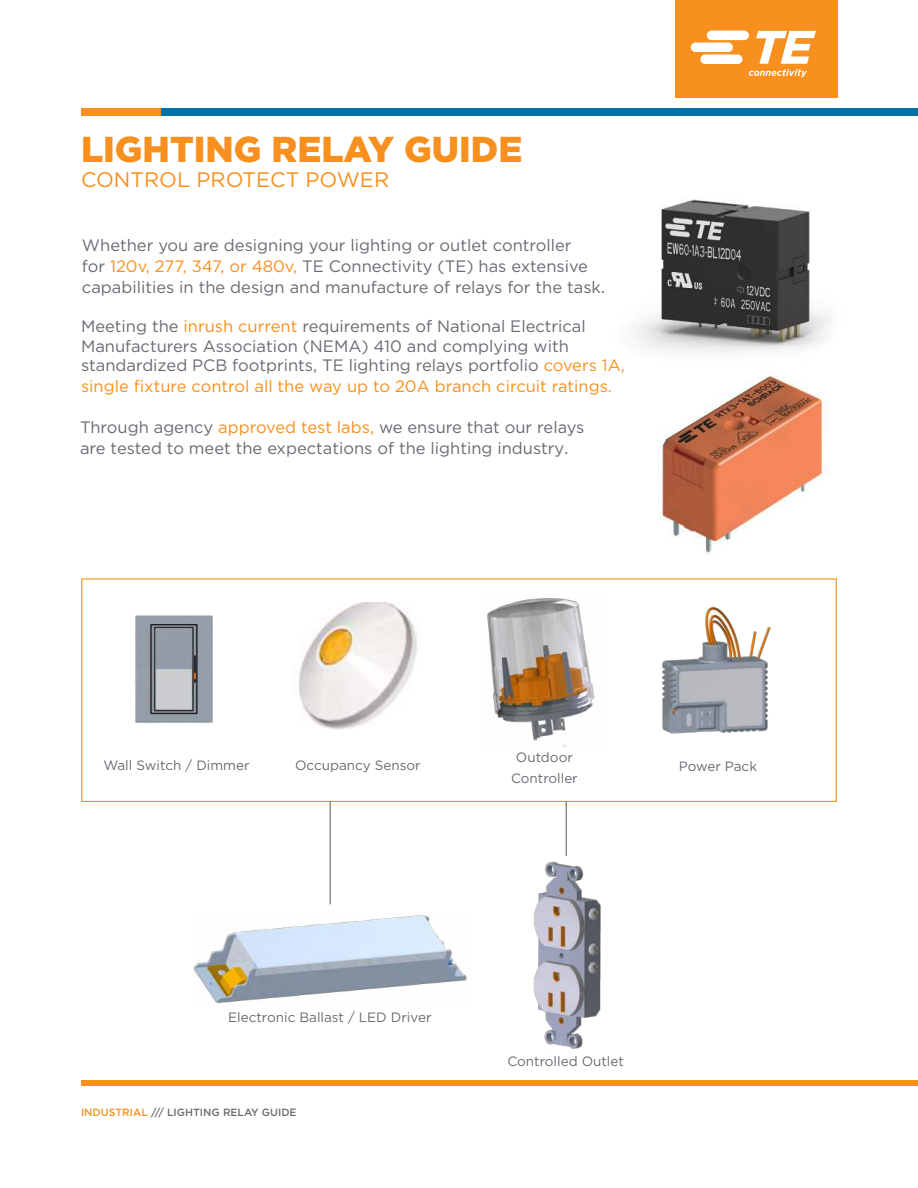
<style>
.page{position:relative;width:918px;height:1188px;background:#fff}
.page>*{position:absolute;margin:0;border:0;box-sizing:border-box;transform-origin:0 0}
.t1{font:900 36px "Gotham";color:#f7901e}
.t2{font:21px "Gotham";color:#f7901e}
.t3{font:16.5px/21px "Gotham";color:#696b73}
.t4{font:16.5px "Gotham";color:#f7901e}
.t5{font:13.5px/21px "Gotham";color:#696b73;text-align:center}
.t6{font:500 10.5px "Gotham";color:#696b73}
.s1{font-style:inherit}
.s2{color:#f7901e}
.s3{font-size:18px}
</style>
<div class="page">
<div style="left:675px;top:0;width:162px;height:97px;background:#f7901e"></div>
<svg style="left:691px;top:31px;width:125px;height:46px"></svg>
<div style="left:81px;top:1080px;width:837px;height:6px;background:#f7901e"></div>
<div style="left:160px;top:108px;width:758px;height:7px;background:#0071a5"></div>
<div style="left:81px;top:108px;width:79px;height:7px;background:#f7901e"></div>
<img style="left:634px;top:199px;width:197px;height:153px">
<img style="left:135px;top:615px;width:78px;height:108px">
<img style="left:487px;top:598px;width:108px;height:149px">
<img style="left:662px;top:606px;width:109px;height:128px">
<img style="left:298px;top:602px;width:119px;height:127px">
<img style="left:194px;top:915px;width:273px;height:89px">
<img style="left:533px;top:861px;width:68px;height:192px">
<div style="left:81px;top:578px;width:756px;height:224px;border:1px solid #f7901e"></div>
<hr style="left:330px;top:801px;width:1px;height:103px;background:#696b73">
<hr style="left:566px;top:801px;width:1px;height:55px;background:#696b73">
<img style="left:658px;top:372px;width:173px;height:181px">
<h1 class="t1" style="left:81px;top:133px;width:443px">LIGHTING RELAY GUIDE</h1>
<p class="t2" style="left:81px;top:170px;width:310px">CONTROL PROTECT POWER</p>
<p class="t3" style="left:82px;top:235px;width:525px"><span class="s1">W</span>hether you are designing your lighting or outlet controller<br>for <span class="s2">120v, 277, 347, or 480v,</span> TE Connectivity (TE) has extensive capabilities in the design and manufacture of relays for the task<span class="s3">.</span></p>
<p class="t3" style="left:81px;top:317px;width:545px;line-height:19.5px">Meeting the <span class="s2">inrush current</span> requirements of National Electrical<br>Manufacturers Association (NEMA) 410 and complying with standardized PCB footprints, TE lighting relays portfolio <span class="s2">covers 1A,</span></p>
<p class="t4" style="left:81px;top:379px;width:532px">single fixture control all the way up to 20A branch circuit ratings.</p>
<p class="t3" style="left:80px;top:417px;width:506px">Through agency <span class="s2">approved test labs,</span> we ensure that our relays are tested to meet the expectations of the lighting industry<span class="s3">.</span></p>
<p class="t5" style="left:103px;top:755px;width:148px">Wall Switch / Dimmer</p>
<p class="t5" style="left:295px;top:755px;width:127px">Occupancy Sensor</p>
<p class="t5" style="left:511px;top:748px;width:68px">Outdoor<br>Controller</p>
<p class="t5" style="left:679px;top:756px;width:80px">Power Pack</p>
<p class="t5" style="left:228px;top:1007px;width:205px">Electronic Ballast / LED Driver</p>
<p class="t6" style="left:81px;top:1108px;width:217px"><span class="s2">INDUSTRIAL</span> /// LIGHTING RELAY GUIDE</p>
<p class="t5" style="left:507px;top:1051px;width:118px">Controlled Outlet</p>
</div>
